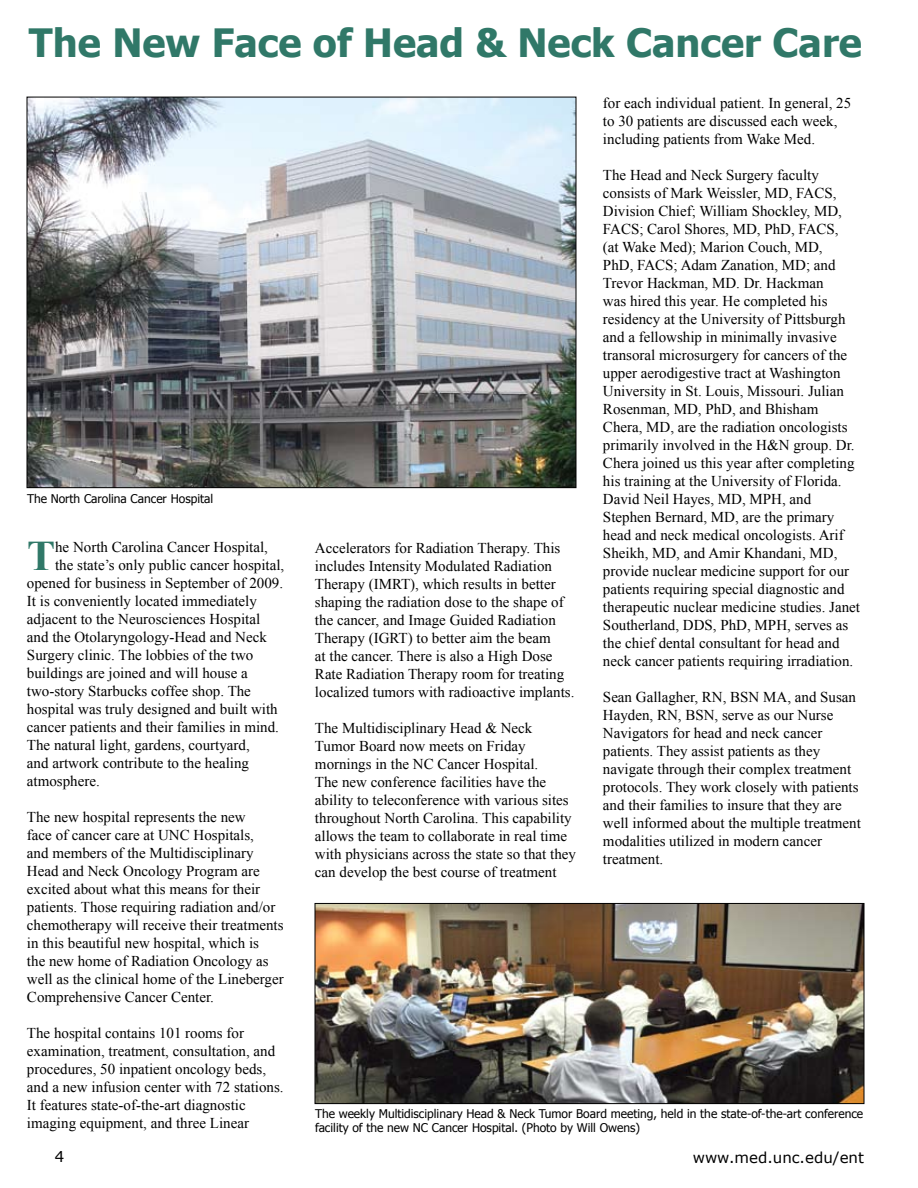
<style>
.page{position:relative;width:918px;height:1188px;background:#fff}
.page>*{position:absolute;margin:0;border:0;box-sizing:border-box;transform-origin:0 0}
.t1{font:700 42.15px "Times New Roman";color:#307868}
.t2{font:700 39px "Tahoma";color:#307868}
.t3{font:15px/18px "Times New Roman";color:#000}
.t4{font:15px "Verdana";color:#000}
.t5{font:12px/14.4px "Tahoma";color:#000}
</style>
<div class="page">
<img style="left:317px;top:905px;width:545px;height:197px">
<div style="left:315px;top:903px;width:549px;height:201px;border:1px solid #000"></div>
<img style="left:29px;top:99px;width:545px;height:387px">
<h2 class="t2" style="left:29px;top:15px;width:835px">The New Face of Head &amp; Neck Cancer Care</h2>
<p class="t5" style="left:27px;top:491px;width:188px">The North Carolina Cancer Hospital</p>
<h1 class="t1" style="left:27px;top:527px;width:30px">T</h1>
<p class="t3" style="left:55px;top:538px;width:214px">he North Carolina Cancer Hospital,</p>
<p class="t3" style="left:55px;top:556px;width:231px">the state’s only public cancer hospital,</p>
<p class="t3" style="left:27px;top:574px;width:258px">opened for business in September of 2009.</p>
<p class="t3" style="left:27px;top:592px;width:231px">It is conveniently located immediately</p>
<p class="t3" style="left:27px;top:610px;width:235px">adjacent to the Neurosciences Hospital</p>
<p class="t3" style="left:27px;top:628px;width:241px">and the Otolaryngology-Head and Neck</p>
<p class="t3" style="left:27px;top:646px;width:228px">Surgery clinic. The lobbies of the two</p>
<p class="t3" style="left:27px;top:664px;width:222px">buildings are joined and will house a</p>
<p class="t3" style="left:27px;top:682px;width:225px">two-story Starbucks coffee shop. The</p>
<p class="t3" style="left:27px;top:700px;width:252px">hospital was truly designed and built with</p>
<p class="t3" style="left:27px;top:718px;width:254px">cancer patients and their families in mind.</p>
<p class="t3" style="left:27px;top:736px;width:224px">The natural light, gardens, courtyard,</p>
<p class="t3" style="left:27px;top:754px;width:224px">and artwork contribute to the healing</p>
<p class="t3" style="left:27px;top:772px;width:74px">atmosphere.</p>
<p class="t3" style="left:27px;top:808px;width:258px">The new hospital represents the new<br>face of cancer care at UNC Hospitals,<br>and members of the Multidisciplinary Head and Neck Oncology Program are excited about what this means for their patients. Those requiring radiation and/or chemotherapy will receive their treatments in this beautiful new hospital, which is<br>the new home of Radiation Oncology as well as the clinical home of the Lineberger Comprehensive Cancer Center.</p>
<p class="t3" style="left:27px;top:1024px;width:258px">The hospital contains 101 rooms for examination, treatment, consultation, and procedures, 50 inpatient oncology beds, and a new infusion center with 72 stations.<br>It features state-of-the-art diagnostic imaging equipment, and three Linear</p>
<p class="t3" style="left:315px;top:539px;width:261px">Accelerators for Radiation Therapy. This includes Intensity Modulated Radiation Therapy (IMRT), which results in better shaping the radiation dose to the shape of the cancer, and Image Guided Radiation Therapy (IGRT) to better aim the beam<br>at the cancer. There is also a High Dose Rate Radiation Therapy room for treating localized tumors with radioactive implants.</p>
<p class="t3" style="left:315px;top:719px;width:263px">The Multidisciplinary Head &amp; Neck Tumor Board now meets on Friday mornings in the NC Cancer Hospital.<br>The new conference facilities have the ability to teleconference with various sites throughout North Carolina. This capability allows the team to collaborate in real time with physicians across the state so that they can develop the best course of treatment</p>
<p class="t3" style="left:603px;top:94px;width:250px">for each individual patient. In general, 25 to 30 patients are discussed each week, including patients from Wake Med.</p>
<p class="t3" style="left:603px;top:166px;width:259px">The Head and Neck Surgery faculty consists of Mark Weissler, MD, FACS, Division Chief; William Shockley, MD, FACS; Carol Shores, MD, PhD, FACS,<br>(at Wake Med); Marion Couch, MD,<br>PhD, FACS; Adam Zanation, MD; and Trevor Hackman, MD. Dr. Hackman<br>was hired this year. He completed his residency at the University of Pittsburgh and a fellowship in minimally invasive transoral microsurgery for cancers of the upper aerodigestive tract at Washington University in St. Louis, Missouri. Julian Rosenman, MD, PhD, and Bhisham Chera, MD, are the radiation oncologists primarily involved in the H&amp;N group. Dr.<br>Chera joined us this year after completing his training at the University of Florida.<br>David Neil Hayes, MD, MPH, and Stephen Bernard, MD, are the primary head and neck medical oncologists. Arif Sheikh, MD, and Amir Khandani, MD, provide nuclear medicine support for our patients requiring special diagnostic and therapeutic nuclear medicine studies. Janet Southerland, DDS, PhD, MPH, serves as the chief dental consultant for head and neck cancer patients requiring irradiation.</p>
<p class="t3" style="left:603px;top:688px;width:259px">Sean Gallagher, RN, BSN MA, and Susan Hayden, RN, BSN, serve as our Nurse Navigators for head and neck cancer patients. They assist patients as they navigate through their complex treatment protocols. They work closely with patients and their families to insure that they are well informed about the multiple treatment modalities utilized in modern cancer treatment.</p>
<p class="t5" style="left:315px;top:1106px;width:550px">The weekly Multidisciplinary Head &amp; Neck Tumor Board meeting, held in the state-of-the-art conference facility of the new NC Cancer Hospital. (Photo by Will Owens)</p>
<p class="t4" style="left:55px;top:1147px;width:11px">4</p>
<p class="t4" style="left:693px;top:1148px;width:173px">www.med.unc.edu/ent</p>
</div>
